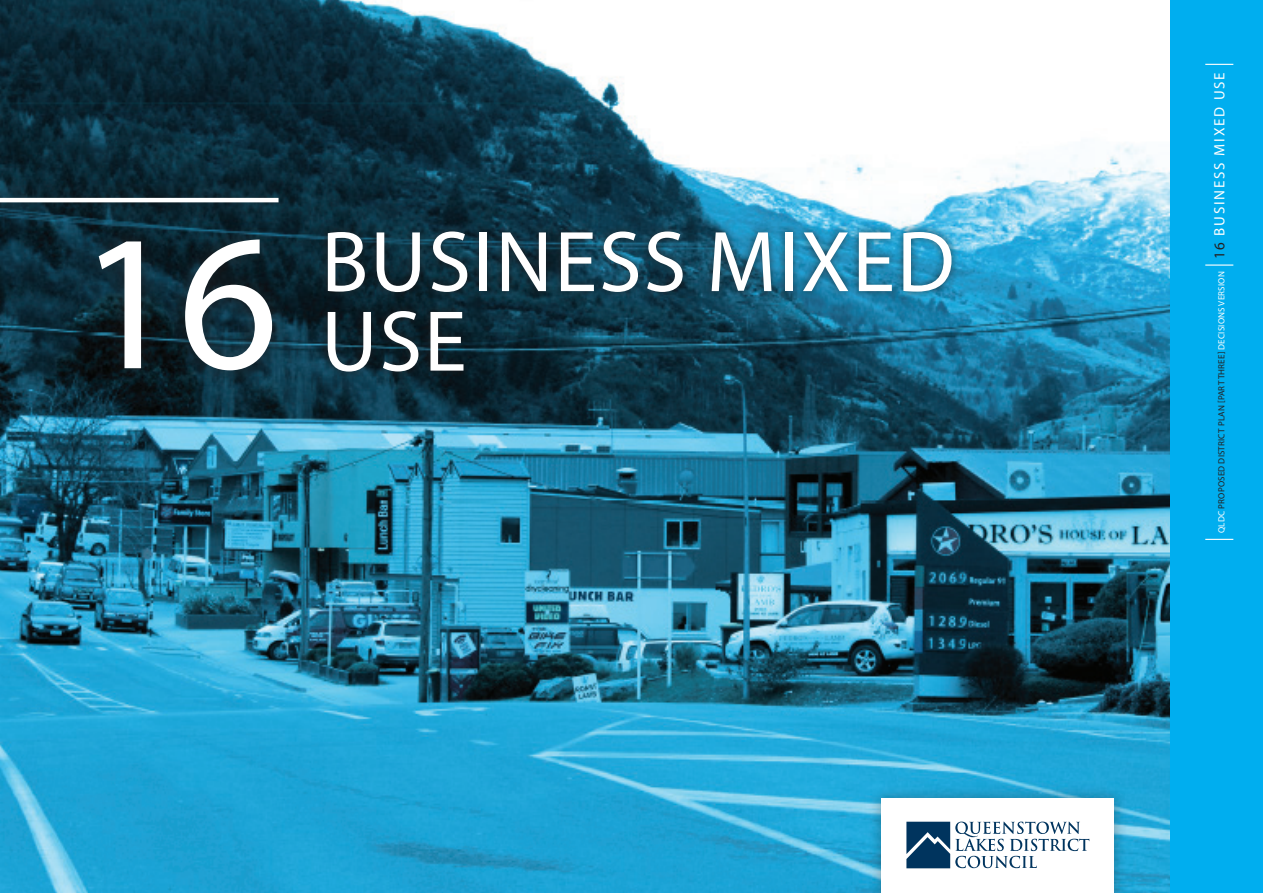
<style>
.page{position:relative;width:1263px;height:893px;background:#fff}
.page>*{position:absolute;margin:0;border:0;box-sizing:border-box;transform-origin:0 0}
.t1{font:195px "Myriad Pro";color:#fff}
.t2{font:87px "Myriad Pro";letter-spacing:.02em;color:#fff}
.t3{font:9px "Myriad Pro";letter-spacing:.02em;color:#231f20}
.s1{color:#fff}
.s2{font-size:15px}
.s3{font-size:15px;color:#fff}
</style>
<div class="page">
<img style="left:0;top:0;width:1170px;height:893px">
<div style="left:1170px;top:0;width:93px;height:893px;background:#00aeef"></div>
<svg style="left:1205px;top:539px;width:28px;height:1px"></svg>
<hr style="left:1205px;top:264px;width:28px;height:2px;background:#fff">
<svg style="left:1205px;top:64px;width:28px;height:1px"></svg>
<div style="left:318px;top:222px;width:642px;height:159px;background:#231f20;opacity:.75"></div>
<div style="left:0;top:178px;width:297px;height:212px;background:#231f20;opacity:.75"></div>
<hr style="left:0;top:198px;width:279px;height:4px;background:#fff">
<div style="left:867px;top:784px;width:261px;height:109px;background:#231f20;opacity:.35"></div>
<div style="left:882px;top:799px;width:232px;height:94px;background:#fff"></div>
<svg style="left:906px;top:821px;width:183px;height:47px"></svg>
<h1 class="t1" style="left:78px;top:183px;width:202px">16</h1>
<h2 class="t2" style="left:321px;top:208px;width:635px">BUSINESS MIXED</h2>
<h2 class="t2" style="left:321px;top:288px;width:147px">USE</h2>
<p class="t3" style="left:1216px;top:533px;width:461px;rotate:-90deg"><span class="s1">QLDC</span> PROPOSED DISTRICT PLAN [PART THREE] <span class="s1">DECISIONS VERSION</span> <span class="s2">16</span> <span class="s3">business mi xed use</span></p>
</div>
